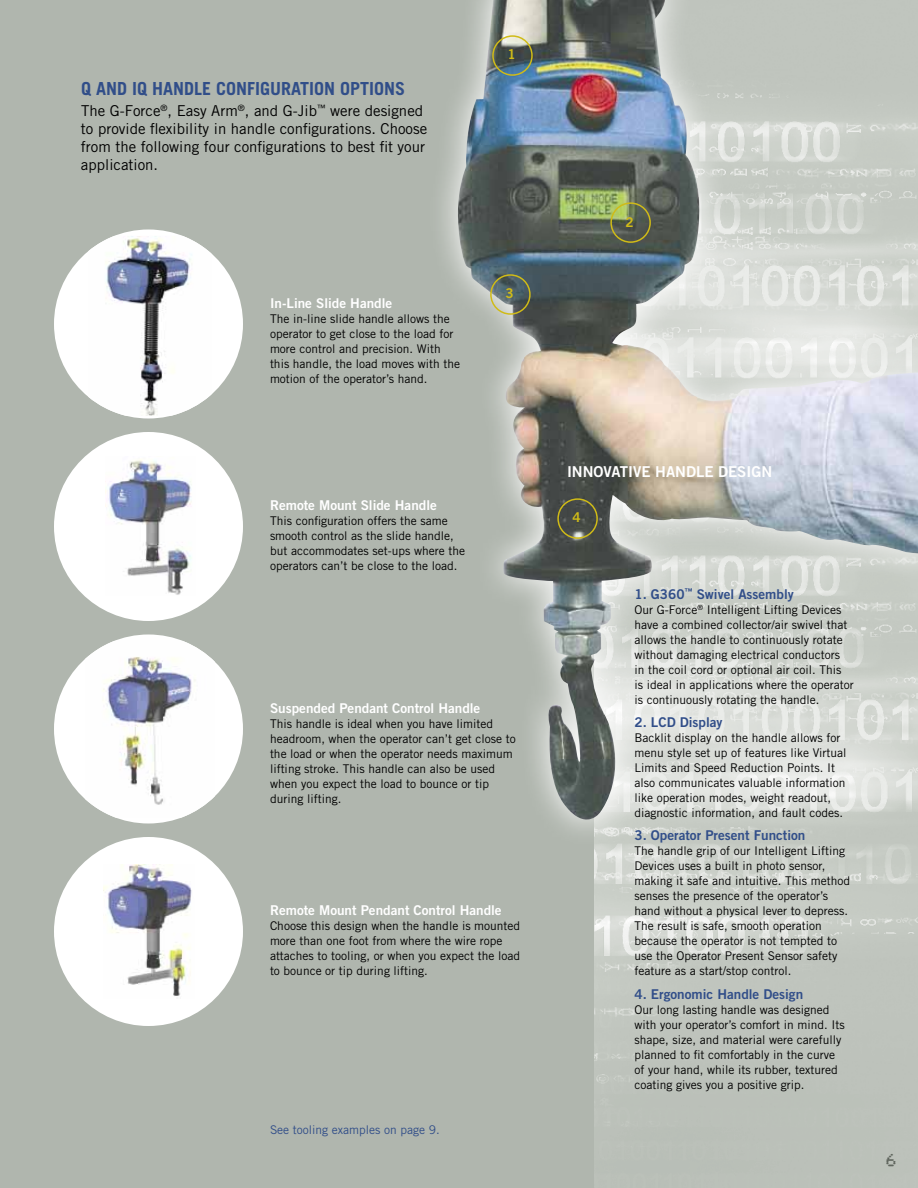
<style>
.page{position:relative;width:918px;height:1188px;background:#fff}
.page>*{position:absolute;margin:0;border:0;box-sizing:border-box;transform-origin:0 0}
.t1{font:700 18px "Trade Gothic";color:#314e89}
.t2{font:18px "Synchro LET";color:#60665e}
.t3{font:15px/18px "Trade Gothic";color:#000}
.t4{font:15px "Trade Gothic Bold Two";color:#fff}
.t5{font:13.5px "Trade Gothic Bold Two";color:#fff}
.t6{font:13.5px "Trade Gothic Bold Two";color:#314e89}
.t7{font:13.5px "Trade Gothic Bold Two";color:#d0bb17}
.t8{font:12px/15px "Trade Gothic";color:#000}
.t9{font:12px "Trade Gothic";color:#314e89}
</style>
<div class="page">
<img style="left:594px;top:848px;width:324px;height:340px">
<div style="left:0;top:0;width:594px;height:1188px;background:#b0b6ae"></div>
<svg style="left:442px;top:114px;width:476px;height:734px"></svg>
<img style="left:457px;top:0;width:461px;height:828px">
<div style="left:54px;top:230px;width:189px;height:188px;background:#fff;border-radius:50%"></div>
<img style="left:88px;top:236px;width:123px;height:180px">
<div style="left:54px;top:634px;width:189px;height:190px;background:#fff;border-radius:50%"></div>
<img style="left:85px;top:641px;width:130px;height:177px">
<div style="left:54px;top:432px;width:189px;height:189px;background:#fff;border-radius:50%"></div>
<img style="left:105px;top:459px;width:87px;height:136px">
<div style="left:54px;top:837px;width:189px;height:189px;background:#fff;border-radius:50%"></div>
<img style="left:104px;top:864px;width:88px;height:132px">
<div style="left:492px;top:35px;width:41px;height:41px;border:2px solid #d0bb17;border-radius:50%"></div>
<div style="left:610px;top:202px;width:41px;height:41px;border:2px solid #d0bb17;border-radius:50%"></div>
<div style="left:490px;top:274px;width:41px;height:41px;border:2px solid #d0bb17;border-radius:50%"></div>
<div style="left:557px;top:498px;width:41px;height:41px;border:2px solid #d0bb17;border-radius:50%"></div>
<h1 class="t1" style="left:81px;top:77px;width:26px">Q AND</h1>
<h1 class="t1" style="left:132px;top:77px;width:113px">IQ HANDLE CONFIG</h1>
<h1 class="t1" style="left:270px;top:77px;width:137px">URATION OPTIONS</h1>
<p class="t3" style="left:81px;top:101px;width:348px">The G-Force<sup>®</sup>, Easy Arm<sup>®</sup>, and G-Jib<sup>™</sup> were designed to provide flexibility in handle configurations. Choose from the following four configurations to best fit your application.</p>
<p class="t7" style="left:507px;top:46px;width:10px">1</p>
<p class="t5" style="left:270px;top:295px;width:124px">In-Line Slide Handle</p>
<p class="t8" style="left:270px;top:311px;width:192px">The in-line slide handle allows the operator to get close to the load for more control and precision. With this handle, the load moves with the motion of the operator’s hand.</p>
<p class="t7" style="left:505px;top:285px;width:10px">3</p>
<p class="t5" style="left:270px;top:497px;width:168px">Remote Mount Slide Handle</p>
<p class="t8" style="left:270px;top:514px;width:197px">This configuration offers the same smooth control as the slide handle, but accommodates set-ups where the operators can’t be close to the load.</p>
<p class="t5" style="left:270px;top:700px;width:212px">Suspended Pendant Control Handle</p>
<p class="t8" style="left:270px;top:716px;width:247px">This handle is ideal when you have limited headroom, when the operator can’t get close to the load or when the operator needs maximum lifting stroke. This handle can also be used when you expect the load to bounce or tip during lifting.</p>
<p class="t5" style="left:270px;top:902px;width:233px">Remote Mount Pendant Control Handle</p>
<p class="t8" style="left:270px;top:919px;width:252px">Choose this design when the handle is mounted more than one foot from where the wire rope attaches to tooling, or when you expect the load to bounce or tip during lifting.</p>
<p class="t9" style="left:270px;top:1122px;width:171px">See tooling examples on page 9.</p>
<p class="t7" style="left:626px;top:213px;width:10px">2</p>
<p class="t4" style="left:567px;top:462px;width:207px">Innovative Handle Design</p>
<p class="t7" style="left:573px;top:509px;width:10px">4</p>
<p class="t6" style="left:634px;top:586px;width:161px">1. G360<sup>™</sup> Swivel Assembly</p>
<p class="t8" style="left:634px;top:602px;width:221px">Our G-Force<sup>®</sup> Intelligent Lifting Devices have a combined collector/air swivel that allows the handle to continuously rotate without damaging electrical conductors<br>in the coil cord or optional air coil. This<br>is ideal in applications where the operator is continuously rotating the handle.</p>
<p class="t6" style="left:634px;top:714px;width:90px">2. LCD Display</p>
<p class="t8" style="left:634px;top:730px;width:214px">Backlit display on the handle allows for menu style set up of features like Virtual Limits and Speed Reduction Points. It also communicates valuable information like operation modes, weight readout, diagnostic information, and fault codes.</p>
<p class="t6" style="left:634px;top:827px;width:172px">3. Operator Present Function</p>
<p class="t8" style="left:634px;top:844px;width:217px">The handle grip of our Intelligent Lifting Devices uses a built in photo sensor, making it safe and intuitive. This method senses the presence of the operator’s hand without a physical lever to depress.<br>The result is safe, smooth operation because the operator is not tempted to use the Operator Present Sensor safety feature as a start/stop control.</p>
<p class="t6" style="left:634px;top:985px;width:170px">4. Ergonomic Handle Design</p>
<p class="t8" style="left:634px;top:1002px;width:212px">Our long lasting handle was designed with your operator’s comfort in mind. Its shape, size, and material were carefully planned to fit comfortably in the curve of your hand, while its rubber, textured coating gives you a positive grip.</p>
<h1 class="t2" style="left:886px;top:1144px;width:12px">6</h1>
</div>
